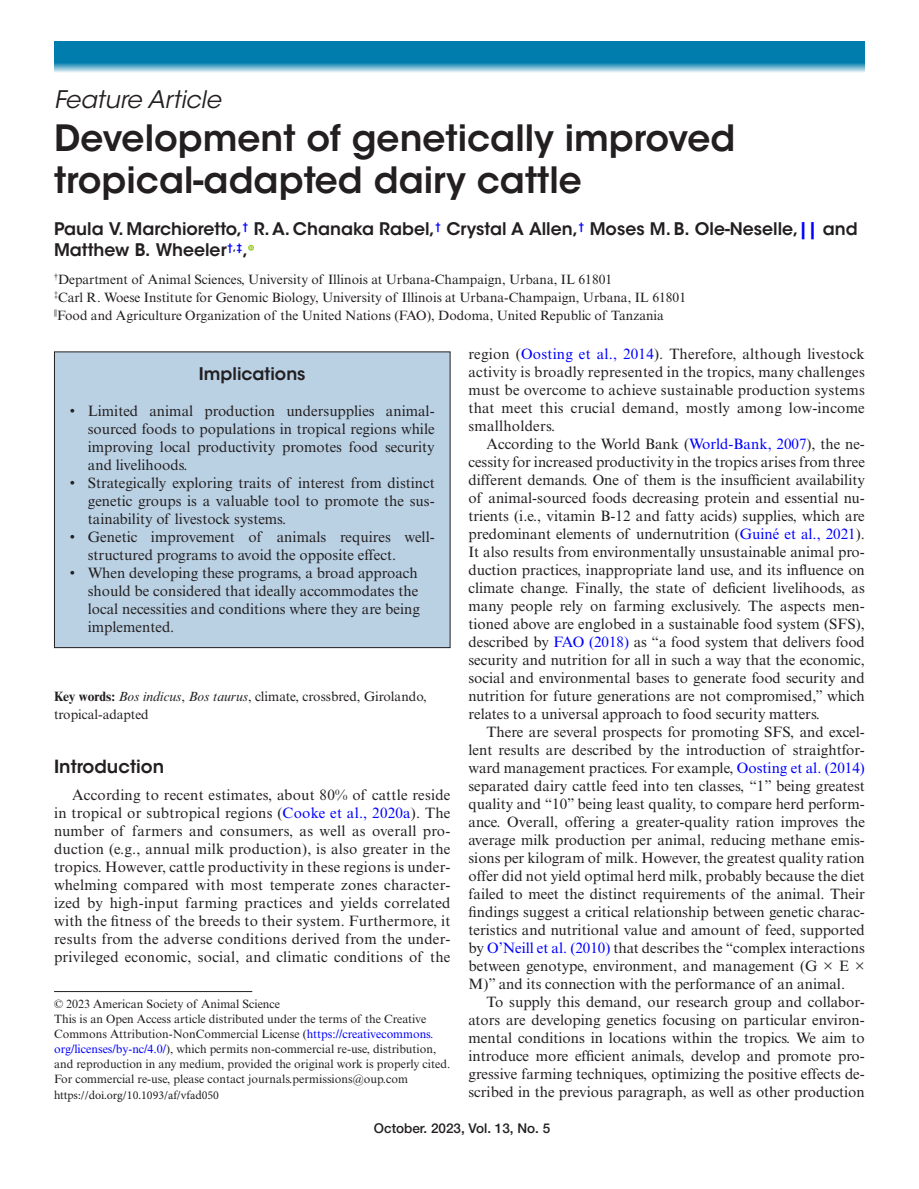
<style>
.page{position:relative;width:919px;height:1189px;background:#fff}
.page>*{position:absolute;margin:0;border:0;box-sizing:border-box;transform-origin:0 0}
.t1{font:600 36px/42px "ITC Avant Garde Std";color:#231f20}
.t2{font:italic 24px "ITC Avant Garde Std";color:#231f20}
.t3{font:600 18px "ITC Avant Garde Std";color:#231f20}
.t4{font:600 17.25px/21px "ITC Avant Garde Std";color:#231f20}
.t5{font:15px/18px "Times New Roman MT Std";color:#231f20;text-align:justify}
.t6{font:13.5px/18px "Times New Roman MT Std";color:#231f20}
.t7{font:500 13.5px "Helvetica Neue LT Std";color:#231f20}
.t8{font:12px/15px "Times New Roman MT Std";color:#231f20}
.t9{font:12px "Minion Pro";color:#231f20}
.s1{color:#00f}
.s2{font-weight:700}
.s3{font-style:italic}
</style>
<div class="page">
<svg style="left:54px;top:41px;width:810px;height:31px;background:#228db8"></svg>
<hr style="left:54px;top:990px;width:198px;height:1px;background:#231f20">
<svg style="left:248px;top:245px;width:6px;height:6px"></svg>
<div style="left:54px;top:352px;width:396px;height:295px;background:#bad1e4"></div>
<h2 class="t2" style="left:54px;top:85px;width:168px">Feature Article</h2>
<h1 class="t1" style="left:54px;top:117px;width:682px">Development of genetically improved tropical-adapted dairy cattle</h1>
<p class="t4" style="left:54px;top:218px;width:804px">Paula V. Marchioretto,<sup>†</sup> R. A. Chanaka Rabel,<sup>†</sup> Crystal A Allen,<sup>†</sup> Moses M. B. Ole-Neselle,<span class="s1">||</span> and<br>Matthew B. Wheeler<sup>†</sup><sup>,</sup><sup>‡</sup>,</p>
<p class="t6" style="left:54px;top:270px;width:633px"><sup>†</sup>Department of Animal Sciences, University of Illinois at Urbana-Champaign, Urbana, IL 61801<br><sup>‡</sup>Carl R. Woese Institute for Genomic Biology, University of Illinois at Urbana-Champaign, Urbana, IL 61801 <sup>||</sup>Food and Agriculture Organization of the United Nations (FAO), Dodoma, United Republic of Tanzania</p>
<p class="t4" style="left:199px;top:363px;width:108px">Implications</p>
<p class="t5" style="left:88px;top:402px;width:348px;text-indent:-18px">• Limited animal production undersupplies animal&shy;sourced foods to populations in tropical regions while improving local productivity promotes food security and livelihoods.</p>
<p class="t5" style="left:88px;top:474px;width:348px;text-indent:-18px">• Strategically exploring traits of interest from distinct genetic groups is a valuable tool to promote the sus&shy;tainability of livestock systems.</p>
<p class="t5" style="left:88px;top:528px;width:348px;text-indent:-18px">• Genetic improvement of animals requires well&shy;structured programs to avoid the opposite effect.</p>
<p class="t5" style="left:88px;top:564px;width:333px;text-align:left;text-indent:-18px">• When developing these programs, a broad approach should be considered that ideally accommodates the local necessities and conditions where they are being implemented.</p>
<p class="t6" style="left:54px;top:687px;width:374px"><span class="s2">Key words:</span> <span class="s3">Bos indicus</span>, <span class="s3">Bos taurus</span>, climate, crossbred, Girolando, tropical-adapted</p>
<p class="t3" style="left:54px;top:754px;width:111px">Introduction</p>
<p class="t5" style="left:54px;top:785px;width:398px;text-indent:18px">According to recent estimates, about 80% of cattle reside in tropical or subtropical regions (<span class="s1">Cooke et al., 2020a</span>). The number of farmers and consumers, as well as overall pro&shy;duction (e.g., annual milk production), is also greater in the tropics. However, cattle productivity in these regions is under&shy;whelming compared with most temperate zones character&shy;ized by high-input farming practices and yields correlated with the fitness of the breeds to their system. Furthermore, it results from the adverse conditions derived from the under&shy;privileged economic, social, and climatic conditions of the</p>
<p class="t8" style="left:54px;top:996px;width:227px">© 2023 American Society of Animal Science</p>
<p class="t8" style="left:54px;top:1011px;width:397px">This is an Open Access article distributed under the terms of the Creative Commons Attribution-NonCommercial License (<span class="s1">https://creativecommons. org/licenses/by-nc/4.0/</span>), which permits non-commercial re-use, distribution, and reproduction in any medium, provided the original work is properly cited.<br>For commercial re-use, please contact journals.permissions@oup.com</p>
<p class="t9" style="left:54px;top:1086px;width:166px">https://doi.org/10.1093/af/vfad050</p>
<p class="t5" style="left:468px;top:344px;width:397px">region (<span class="s1">Oosting et al., 2014</span>). Therefore, although livestock activity is broadly represented in the tropics, many challenges must be overcome to achieve sustainable production systems that meet this crucial demand, mostly among low-income smallholders.</p>
<p class="t5" style="left:468px;top:434px;width:398px;text-indent:18px">According to the World Bank (<span class="s1">World-Bank, 2007</span>), the ne&shy;cessity for increased productivity in the tropics arises from three different demands. One of them is the insufficient availability of animal-sourced foods decreasing protein and essential nu&shy;trients (i.e., vitamin B-12 and fatty acids) supplies, which are predominant elements of undernutrition (<span class="s1">Guiné et al., 2021</span>).<br>It also results from environmentally unsustainable animal pro&shy;duction practices, inappropriate land use, and its influence on climate change. Finally, the state of deficient livelihoods, as many people rely on farming exclusively. The aspects men&shy;tioned above are englobed in a sustainable food system (SFS), described by <span class="s1">FAO (2018)</span> as “a food system that delivers food security and nutrition for all in such a way that the economic, social and environmental bases to generate food security and nutrition for future generations are not compromised,” which relates to a universal approach to food security matters.</p>
<p class="t5" style="left:468px;top:722px;width:398px;text-indent:18px">There are several prospects for promoting SFS, and excel&shy;lent results are described by the introduction of straightfor&shy;ward management practices. For example, <span class="s1">Oosting et al. (2014) </span>separated dairy cattle feed into ten classes, “1” being greatest quality and “10” being least quality, to compare herd perform&shy;ance. Overall, offering a greater-quality ration improves the average milk production per animal, reducing methane emis&shy;sions per kilogram of milk. However, the greatest quality ration offer did not yield optimal herd milk, probably because the diet failed to meet the distinct requirements of the animal. Their findings suggest a critical relationship between genetic charac&shy;teristics and nutritional value and amount of feed, supported by <span class="s1">O’Neill et al. (2010)</span> that describes the “complex interactions between genotype, environment, and management (G × E × M)” and its connection with the performance of an animal.</p>
<p class="t5" style="left:468px;top:992px;width:398px;text-indent:18px">To supply this demand, our research group and collabor&shy;ators are developing genetics focusing on particular environ&shy;mental conditions in locations within the tropics. We aim to introduce more efficient animals, develop and promote pro&shy;gressive farming techniques, optimizing the positive effects de&shy;scribed in the previous paragraph, as well as other production</p>
<p class="t7" style="left:374px;top:1120px;width:178px">October. 2023, Vol. 13, No. 5</p>
</div>
